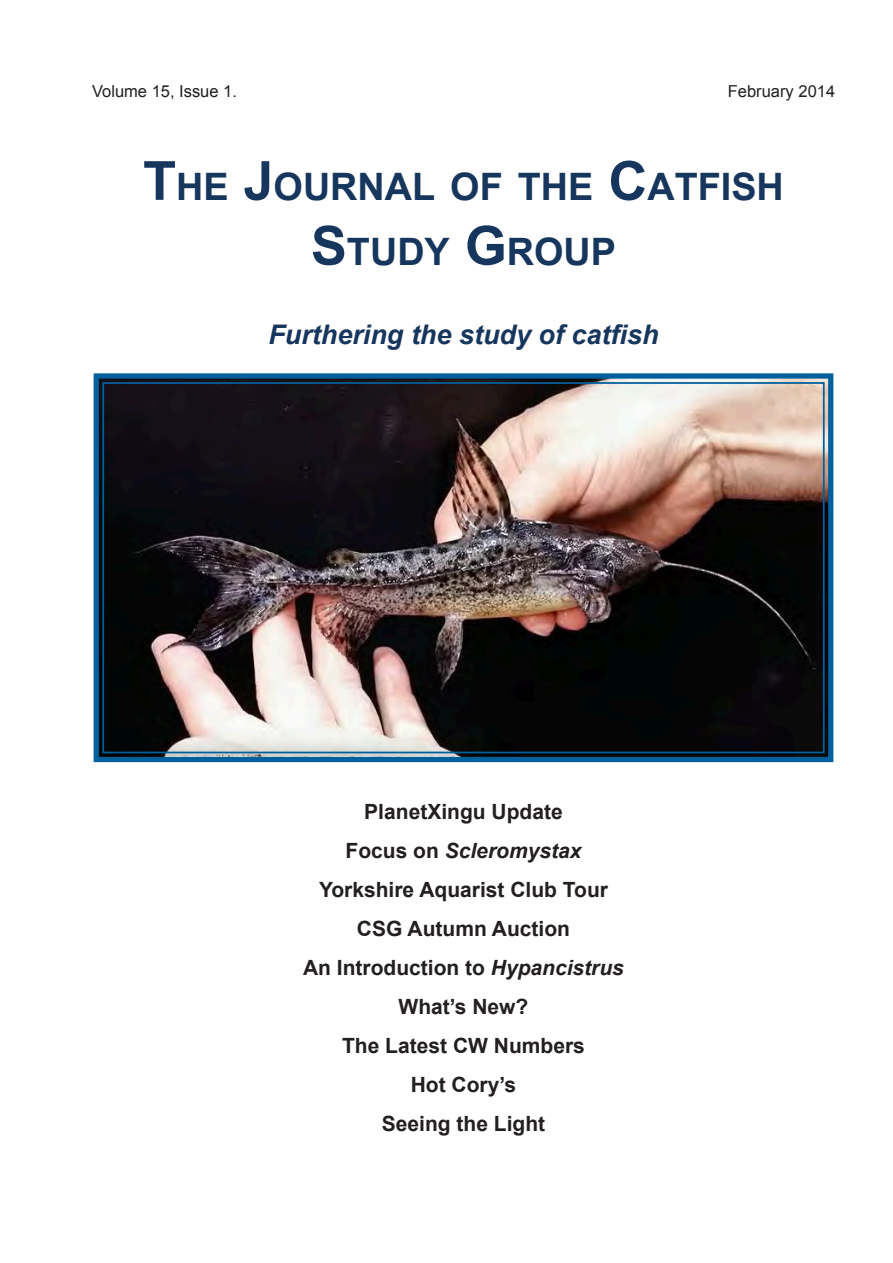
<style>
.page{position:relative;width:893px;height:1263px;background:#fff}
.page>*{position:absolute;margin:0;border:0;box-sizing:border-box;transform-origin:0 0}
.t1{font:700 37.8px/64.8px "Arial";color:#17365d;text-align:center}
.t2{font:italic 700 27px "Arial";color:#17365d}
.t3{font:700 21px/39px "Arial";color:#231f20;text-align:center}
.t4{font:16.5px "Arial";color:#231f20}
.s1{font-size:54px}
.s2{font-style:italic}
</style>
<div class="page">
<img style="left:93px;top:373px;width:741px;height:390px">
<div style="left:102px;top:382px;width:723px;height:371px;border:2px solid #005f9d"></div>
<p class="t4" style="left:92px;top:80px;width:146px">Volume 15, Issue 1.</p>
<p class="t4" style="left:728px;top:80px;width:109px">February 2014</p>
<h1 class="t1" style="left:143px;top:155px;width:642px"><span class="s1">T</span>HE <span class="s1">J</span>OURNAL OF THE <span class="s1">C</span>ATFISH<br><span class="s1">S</span>TUDY <span class="s1">G</span>ROUP</h1>
<p class="t2" style="left:268px;top:316px;width:392px">Furthering the study of catfish</p>
<p class="t3" style="left:303px;top:792px;width:322px">PlanetXingu Update<br>Focus on <span class="s2">Scleromystax<br></span>Yorkshire Aquarist Club Tour<br>CSG Autumn Auction<br>An Introduction to <span class="s2">Hypancistrus<br></span>What’s New?<br>The Latest CW Numbers<br>Hot Cory’s<br>Seeing the Light</p>
</div>
